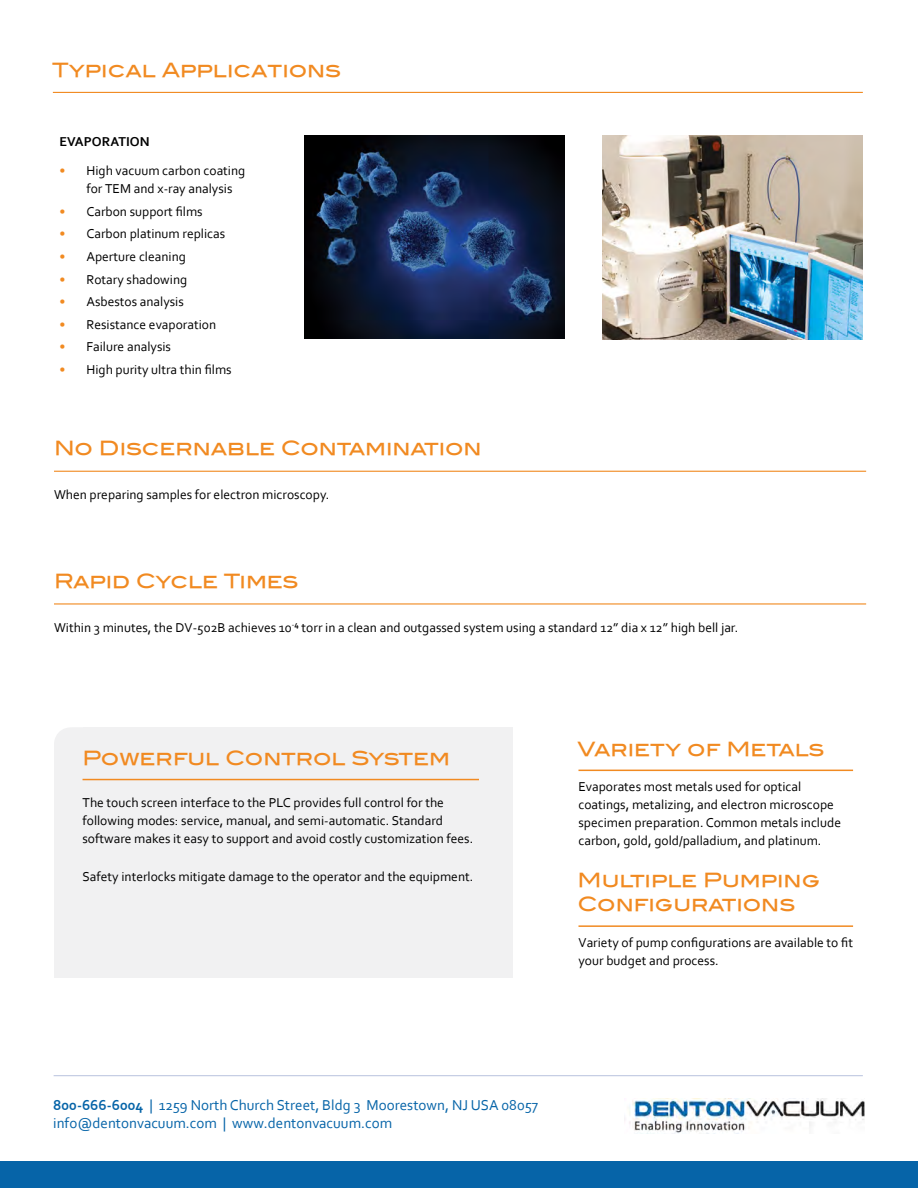
<style>
.page{position:relative;width:918px;height:1188px;background:#fff}
.page>*{position:absolute;margin:0;border:0;box-sizing:border-box;transform-origin:0 0}
.t1{font:19.5px/24px "Blair Md ITCTT Medium";color:#f18a21}
.t2{font:15px/18px "Corbel";color:#0664a8}
.t3{font:13.5px/18px "Corbel";color:#000}
.t4{font:700 13.5px "Corbel";color:#000}
.s1{color:#f18a21}
.s2{font-weight:700}
</style>
<div class="page">
<div style="left:0;top:1161px;width:918px;height:27px;background:#0664a8"></div>
<hr style="left:54px;top:1075px;width:809px;height:1px;background:#c0c9e2">
<img style="left:624px;top:1099px;width:240px;height:35px">
<hr style="left:54px;top:471px;width:812px;height:1px;background:#f18a21">
<hr style="left:54px;top:603px;width:812px;height:2px;background:#f18a21">
<hr style="left:53px;top:92px;width:810px;height:1px;background:#f18a21">
<img style="left:304px;top:136px;width:261px;height:202px">
<img style="left:603px;top:136px;width:260px;height:204px">
<div style="left:54px;top:727px;width:459px;height:250px;background:#f1f1f2"></div>
<svg style="left:54px;top:727px;width:13px;height:12px"></svg>
<hr style="left:578px;top:770px;width:275px;height:1px;background:#f18a21">
<hr style="left:578px;top:925px;width:275px;height:2px;background:#f18a21">
<hr style="left:83px;top:779px;width:396px;height:1px;background:#f18a21">
<h1 class="t1" style="left:52px;top:58px;width:290px">Typical Applications</h1>
<p class="t4" style="left:59px;top:133px;width:92px">EVAPORATION</p>
<p class="t3" style="left:86px;top:161px;width:160px;text-indent:-27px"><span class="s1">•</span> High vacuum carbon coating for TEM and x-ray analysis</p>
<p class="t3" style="left:59px;top:202px;width:145px"><span class="s1">•</span> Carbon support films</p>
<p class="t3" style="left:59px;top:225px;width:167px"><span class="s1">•</span> Carbon platinum replicas</p>
<p class="t3" style="left:59px;top:247px;width:128px"><span class="s1">•</span> Aperture cleaning</p>
<p class="t3" style="left:59px;top:270px;width:129px"><span class="s1">•</span> Rotary shadowing</p>
<p class="t3" style="left:59px;top:292px;width:126px"><span class="s1">•</span> Asbestos analysis</p>
<p class="t3" style="left:59px;top:315px;width:158px"><span class="s1">•</span> Resistance evaporation</p>
<p class="t3" style="left:59px;top:338px;width:113px"><span class="s1">•</span> Failure analysis</p>
<p class="t3" style="left:59px;top:360px;width:174px"><span class="s1">•</span> High purity ultra thin films</p>
<h1 class="t1" style="left:54px;top:436px;width:429px">No Discernable Contamination</h1>
<p class="t3" style="left:54px;top:485px;width:277px">When preparing samples for electron microscopy.</p>
<h1 class="t1" style="left:54px;top:569px;width:246px">Rapid Cycle Times</h1>
<p class="t3" style="left:54px;top:618px;width:686px">Within 3 minutes, the DV-502B achieves 10<sup>-</sup>⁴ torr in a clean and outgassed system using a standard 12” dia x 12” high bell jar.</p>
<h1 class="t1" style="left:83px;top:746px;width:369px">Powerful Control System</h1>
<p class="t3" style="left:83px;top:793px;width:392px">The touch screen interface to the PLC provides full control for the following modes: service, manual, and semi-automatic. Standard software makes it easy to support and avoid costly customization fees.</p>
<p class="t3" style="left:83px;top:867px;width:392px">Safety interlocks mitigate damage to the operator and the equipment.</p>
<h1 class="t1" style="left:578px;top:737px;width:248px">Variety of Metals</h1>
<p class="t3" style="left:578px;top:778px;width:264px">Evaporates most metals used for optical coatings, metalizing, and electron microscope specimen preparation. Common metals include carbon, gold, gold/palladium, and platinum.</p>
<h1 class="t1" style="left:578px;top:868px;width:244px">Multiple Pumping<br>Configurations</h1>
<p class="t3" style="left:578px;top:933px;width:276px">Variety of pump configurations are available to fit your budget and process.</p>
<p class="t2" style="left:53px;top:1096px;width:487px"><span class="s2">800-666-6004</span> | 1259 North Church Street, Bldg 3 Moorestown, NJ USA 08057 info@dentonvacuum.com | www.dentonvacuum.com</p>
</div>
